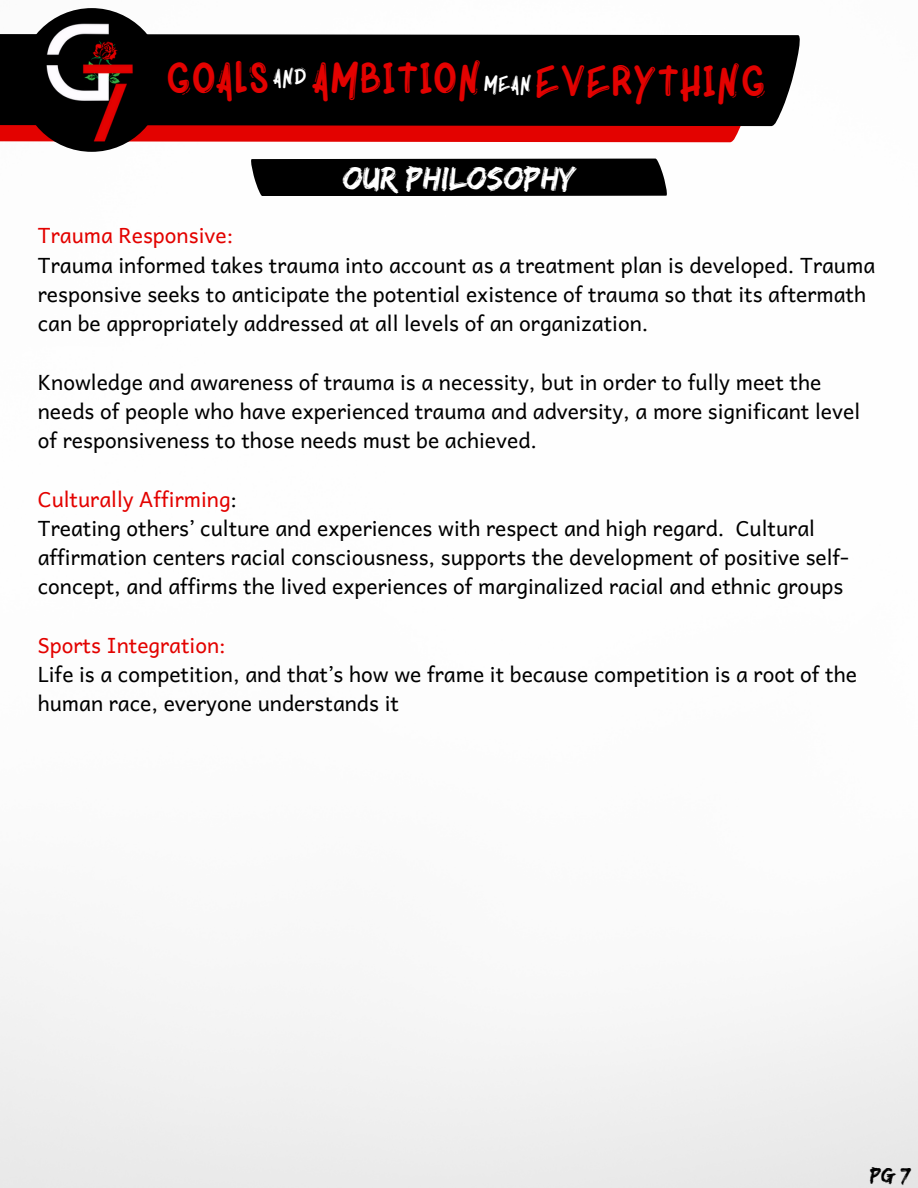
<style>
.page{position:relative;width:918px;height:1188px;background:#fff}
.page>*{position:absolute;margin:0;border:0;box-sizing:border-box;transform-origin:0 0}
.t1{font:42px "XPLOR Bold";color:#e30200}
.t2{font:33.75px "Edo";color:#fff}
.t3{font:22.05px "Edo";color:#000}
.t4{font:21px/29.2px "Andika";color:#000}
.t5{font:21px "Andika";color:#e30200}
.s1{font-size:21px;color:#fff}
.s2{color:#e30200}
</style>
<div class="page">
<img style="left:0;top:8px;width:918px;height:1180px">
<svg style="left:0;top:126px;width:758px;height:16px;background:#e40d0b"></svg>
<div style="left:0;top:34px;width:799px;height:92px;background:#000"></div>
<img style="left:16px;top:8px;width:149px;height:149px;border-radius:50%">
<div style="left:251px;top:159px;width:416px;height:37px;background:#000"></div>
<h1 class="t1" style="left:164px;top:51px;width:603px">GOALS <sup>AND</sup> AMBITION<span class="s1">MEAN</span>EVERYTHING</h1>
<h2 class="t2" style="left:342px;top:158px;width:235px">OUR PHILOSOPHY</h2>
<p class="t5" style="left:38px;top:218px;width:197px">Trauma Responsive:</p>
<p class="t4" style="left:38px;top:249px;width:839px">Trauma informed takes trauma into account as a treatment plan is developed. Trauma responsive seeks to anticipate the potential existence of trauma so that its aftermath can be appropriately addressed at all levels of an organization.</p>
<p class="t4" style="left:38px;top:366px;width:824px">Knowledge and awareness of trauma is a necessity, but in order to fully meet the needs of people who have experienced trauma and adversity, a more significant level of responsiveness to those needs must be achieved.</p>
<p class="t4" style="left:38px;top:483px;width:813px"><span class="s2">Culturally Affirming</span>:<br>Treating others’ culture and experiences with respect and high regard. Cultural affirmation centers racial consciousness, supports the development of positive self&shy;concept, and affirms the lived experiences of marginalized racial and ethnic groups</p>
<p class="t5" style="left:38px;top:627px;width:189px">Sports Integration:</p>
<p class="t4" style="left:38px;top:659px;width:821px">Life is a competition, and that’s how we frame it because competition is a root of the human race, everyone understands it</p>
<p class="t3" style="left:870px;top:1162px;width:42px">PG 7</p>
</div>
